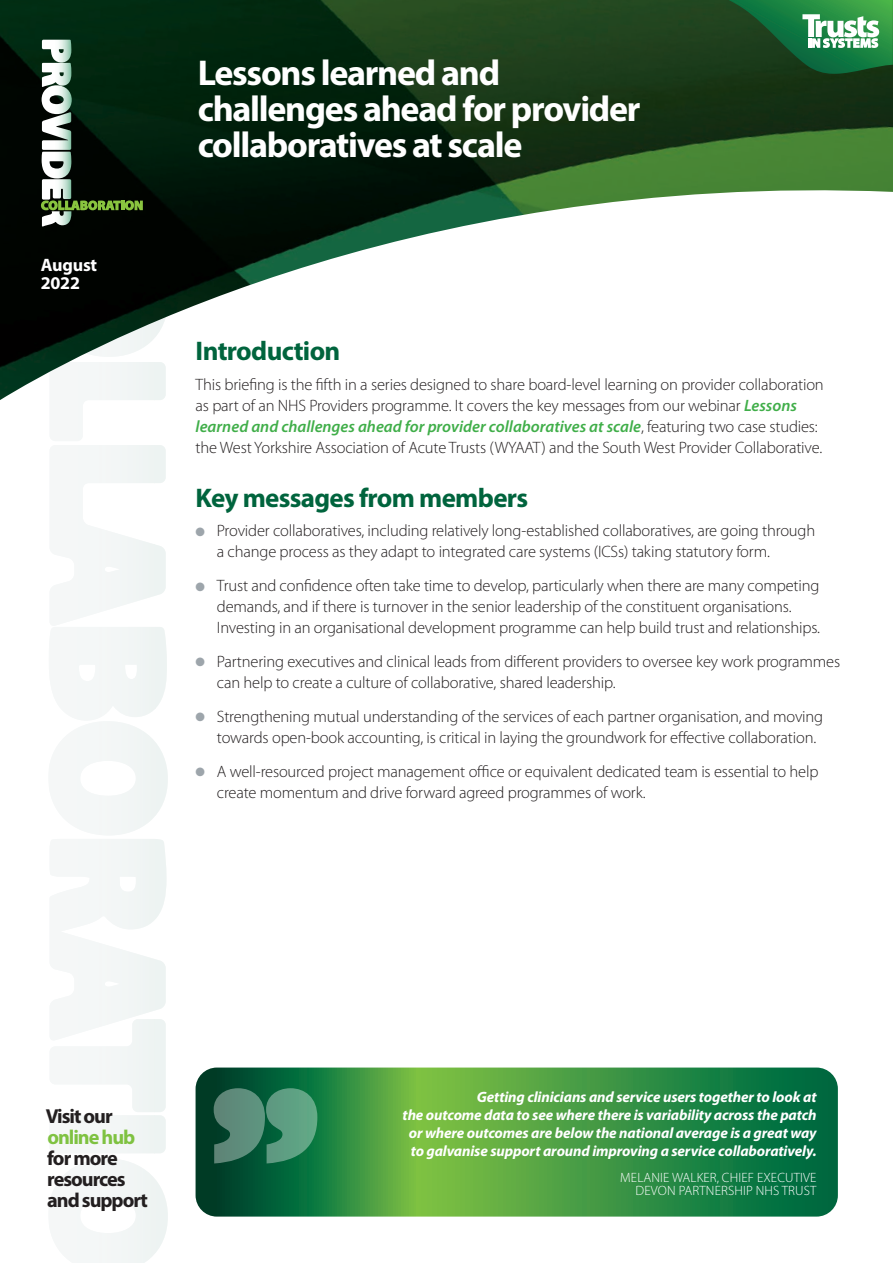
<style>
.page{position:relative;width:893px;height:1263px;background:#fff}
.page>*{position:absolute;margin:0;border:0;box-sizing:border-box;transform-origin:0 0}
.t1{font:700 36px/36px "Myriad Pro";letter-spacing:-.035em;color:#fff}
.t2{font:700 27px "Myriad Pro";letter-spacing:-.025em;color:#00643d}
.t3{font:700 20.25px/21px "Myriad Pro";letter-spacing:-.05em;color:#231f20}
.t4{font:700 20.25px "Myriad Pro";letter-spacing:-.05em;color:#7fc241}
.t5{font:700 18px/18px "Myriad Pro";letter-spacing:-.01em;color:#fff}
.t6{font:300 16.5px/21px "Myriad Pro";letter-spacing:-.01em;color:#231f20}
.t7{font:italic 700 15px/18px "Myriad Pro";letter-spacing:-.01em;color:#fff;text-align:right}
.t8{font:300 13.5px/13.5px "Myriad Pro";letter-spacing:.01em;color:#fff;text-align:right}
.s1{font-weight:600;font-style:italic;color:#40ae49}
.s2{color:#9da5ab}
</style>
<div class="page">
<img style="left:0;top:0;width:893px;height:400px">
<svg style="left:41px;top:40px;width:127px;height:1223px"></svg>
<svg style="left:196px;top:1068px;width:641px;height:148px;background:#358d41"></svg>
<div style="left:191px;top:1063px;width:651px;height:158px;border:4px solid #fff;border-radius:24px"></div>
<svg style="left:214px;top:1088px;width:103px;height:75px;background:#46876c"></svg>
<svg style="left:729px;top:0;width:164px;height:74px;background:#377c4c"></svg>
<p class="t5" style="left:41px;top:255px;width:58px">August<br>2022</p>
<h1 class="t1" style="left:198px;top:54px;width:444px">Lessons learned and challenges ahead for provider collaboratives at scale</h1>
<h2 class="t2" style="left:196px;top:334px;width:146px">Introduction</h2>
<p class="t6" style="left:196px;top:374px;width:630px">This briefing is the fifth in a series designed to share board-level learning on provider collaboration as part of an NHS Providers programme. It covers the key messages from our webinar <span class="s1">Lessons learned and challenges ahead for provider collaboratives at scale</span>, featuring two case studies: the West Yorkshire Association of Acute Trusts (WYAAT) and the South West Provider Collaborative.</p>
<h2 class="t2" style="left:196px;top:480px;width:334px">Key messages from members</h2>
<p class="t6" style="left:217px;top:521px;width:600px;text-indent:-21px"><span class="s2">●</span> Provider collaboratives, including relatively long-established collaboratives, are going through a change process as they adapt to integrated care systems (ICSs) taking statutory form.</p>
<p class="t6" style="left:217px;top:575px;width:605px;text-indent:-21px"><span class="s2">●</span> Trust and confidence often take time to develop, particularly when there are many competing demands, and if there is turnover in the senior leadership of the constituent organisations.<br>Investing in an organisational development programme can help build trust and relationships.</p>
<p class="t6" style="left:217px;top:651px;width:625px;text-indent:-21px"><span class="s2">●</span> Partnering executives and clinical leads from different providers to oversee key work programmes can help to create a culture of collaborative, shared leadership.</p>
<p class="t6" style="left:217px;top:706px;width:608px;text-indent:-21px"><span class="s2">●</span> Strengthening mutual understanding of the services of each partner organisation, and moving towards open-book accounting, is critical in laying the groundwork for effective collaboration.</p>
<p class="t6" style="left:217px;top:761px;width:603px;text-indent:-21px"><span class="s2">●</span> A well-resourced project management office or equivalent dedicated team is essential to help create momentum and drive forward agreed programmes of work.</p>
<p class="t3" style="left:46px;top:1105px;width:68px">Visit our</p>
<p class="t4" style="left:47px;top:1124px;width:89px">online hub</p>
<p class="t3" style="left:47px;top:1147px;width:102px">for more resources and support</p>
<p class="t7" style="left:403px;top:1087px;width:415px">Getting clinicians and service users together to look at<br>the outcome data to see where there is variability across the patch or where outcomes are below the national average is a great way to galvanise support around improving a service collaboratively.</p>
<p class="t8" style="left:620px;top:1171px;width:198px">MELANIE WALKER, CHIEF EXECUTIVE<br>DEVON PARTNERSHIP NHS TRUST</p>
</div>
